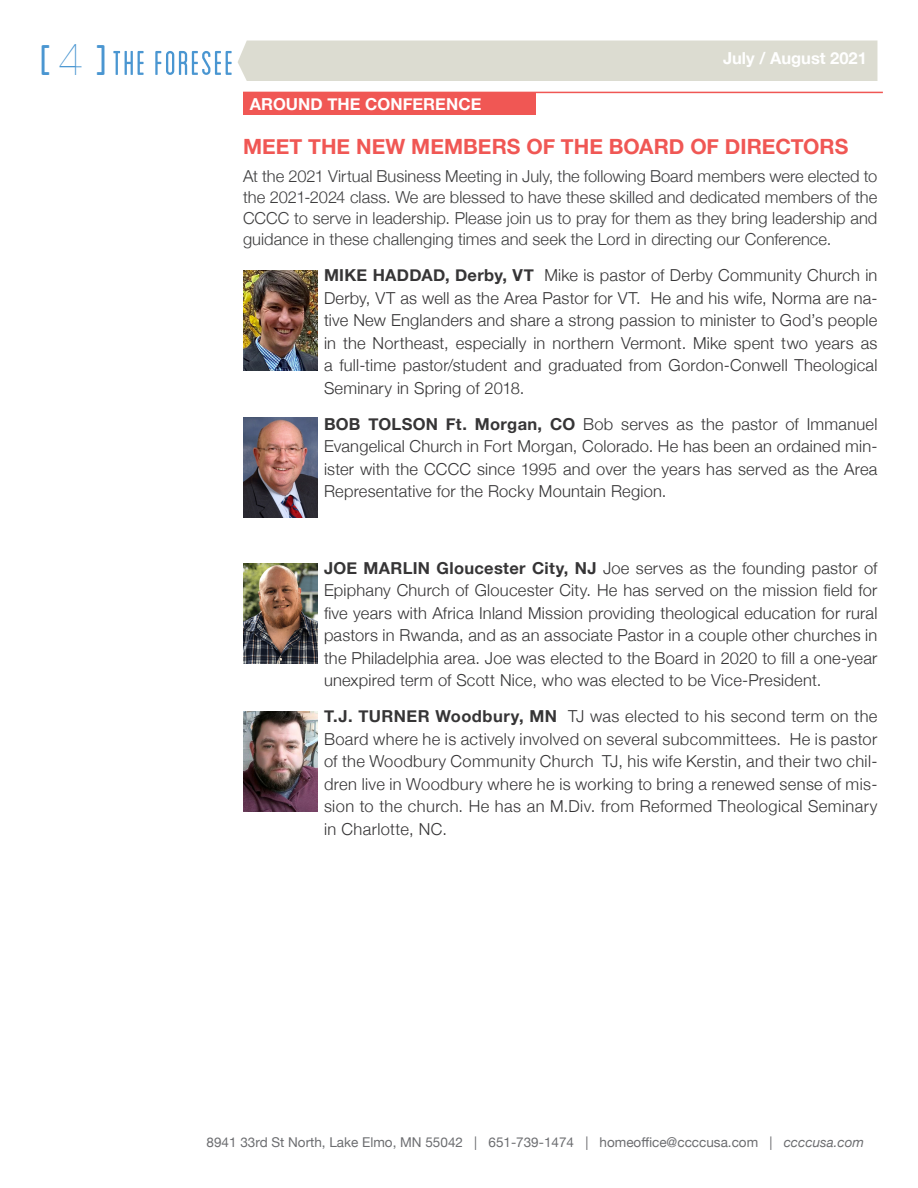
<style>
.page{position:relative;width:918px;height:1188px;background:#fff}
.page>*{position:absolute;margin:0;border:0;box-sizing:border-box;transform-origin:0 0}
.t1{font:condensed 45px "Blanch";color:#4a96d1}
.HELVETICA_BOLD_HEAD{font:700 21px "Helvetica Neue";color:#f05754}
.BODY{font:300 16.5px/22.5px "Helvetica Neue";letter-spacing:.015em;color:#363536;text-align:justify}
.BODY-2{font:300 16.5px/21px "Helvetica Neue";letter-spacing:.005em;color:#3e3e3f;text-align:justify}
.Helvetica_Bold_Sub-h{font:700 16.5px "Helvetica Neue";color:#fff}
.t2{font:13.5px "Helvetica Neue";color:#6c6d70}
.s1{font-family:"Helvetica Neue";font-weight:200;font-stretch:normal}
.s2{font-weight:700}
.s3{font-style:italic}
</style>
<div class="page">
<div style="left:238px;top:40px;width:640px;height:41px;background:#dcdcd1"></div>
<svg style="left:113px;top:51px;width:119px;height:24px"></svg>
<div style="left:243px;top:93px;width:293px;height:22px;background:#f05754"></div>
<hr style="left:243px;top:92px;width:640px;height:1px;background:#f05754">
<img style="left:243px;top:270px;width:74px;height:101px">
<img style="left:243px;top:418px;width:74px;height:100px">
<img style="left:243px;top:564px;width:74px;height:100px">
<img style="left:243px;top:711px;width:74px;height:100px">
<h1 class="t1" style="left:40px;top:36px;width:68px">[<span class="s1">4</span> ]</h1>
<p class="Helvetica_Bold_Sub-h" style="left:723px;top:46px;width:145px">July / August 2021</p>
<p class="Helvetica_Bold_Sub-h" style="left:250px;top:91px;width:233px">AROUND THE CONFERENCE</p>
<p class="HELVETICA_BOLD_HEAD" style="left:243px;top:130px;width:607px">MEET THE NEW MEMBERS OF THE BOARD OF DIRECTORS</p>
<p class="BODY-2" style="left:243px;top:164px;width:636px">At the 2021 Virtual Business Meeting in July, the following Board members were elected to the 2021-2024 class. We are blessed to have these skilled and dedicated members of the CCCC to serve in leadership. Please join us to pray for them as they bring leadership and guidance in these challenging times and seek the Lord in directing our Conference.</p>
<p class="BODY" style="left:324px;top:263px;width:555px"><span class="s2">MIKE HADDAD, Derby, VT</span> Mike is pastor of Derby Community Church in Derby, VT as well as the Area Pastor for VT. He and his wife, Norma are na&shy;tive New Englanders and share a strong passion to minister to God’s people in the Northeast, especially in northern Vermont. Mike spent two years as a full-time pastor/student and graduated from Gordon-Conwell Theological Seminary in Spring of 2018.</p>
<p class="BODY" style="left:324px;top:411px;width:555px"><span class="s2">BOB TOLSON Ft. Morgan, CO</span> Bob serves as the pastor of Immanuel Evangelical Church in Fort Morgan, Colorado. He has been an ordained min&shy;ister with the CCCC since 1995 and over the years has served as the Area Representative for the Rocky Mountain Region.</p>
<p class="BODY" style="left:324px;top:555px;width:555px"><span class="s2">JOE MARLIN Gloucester City, NJ</span> Joe serves as the founding pastor of Epiphany Church of Gloucester City. He has served on the mission field for five years with Africa Inland Mission providing theological education for rural pastors in Rwanda, and as an associate Pastor in a couple other churches in the Philadelphia area. Joe was elected to the Board in 2020 to fill a one-year unexpired term of Scott Nice, who was elected to be Vice-President.</p>
<p class="BODY" style="left:324px;top:704px;width:555px"><span class="s2">T.J. TURNER Woodbury, MN</span> TJ was elected to his second term on the Board where he is actively involved on several subcommittees. He is pastor of the Woodbury Community Church TJ, his wife Kerstin, and their two chil&shy;dren live in Woodbury where he is working to bring a renewed sense of mis&shy;sion to the church. He has an M.Div. from Reformed Theological Seminary in Charlotte, NC.</p>
<p class="t2" style="left:207px;top:1132px;width:659px">8941 33rd St North, Lake Elmo, MN 55042 | 651-739-1474 | homeoffice@ccccusa.com | <span class="s3">ccccusa.com</span></p>
</div>
